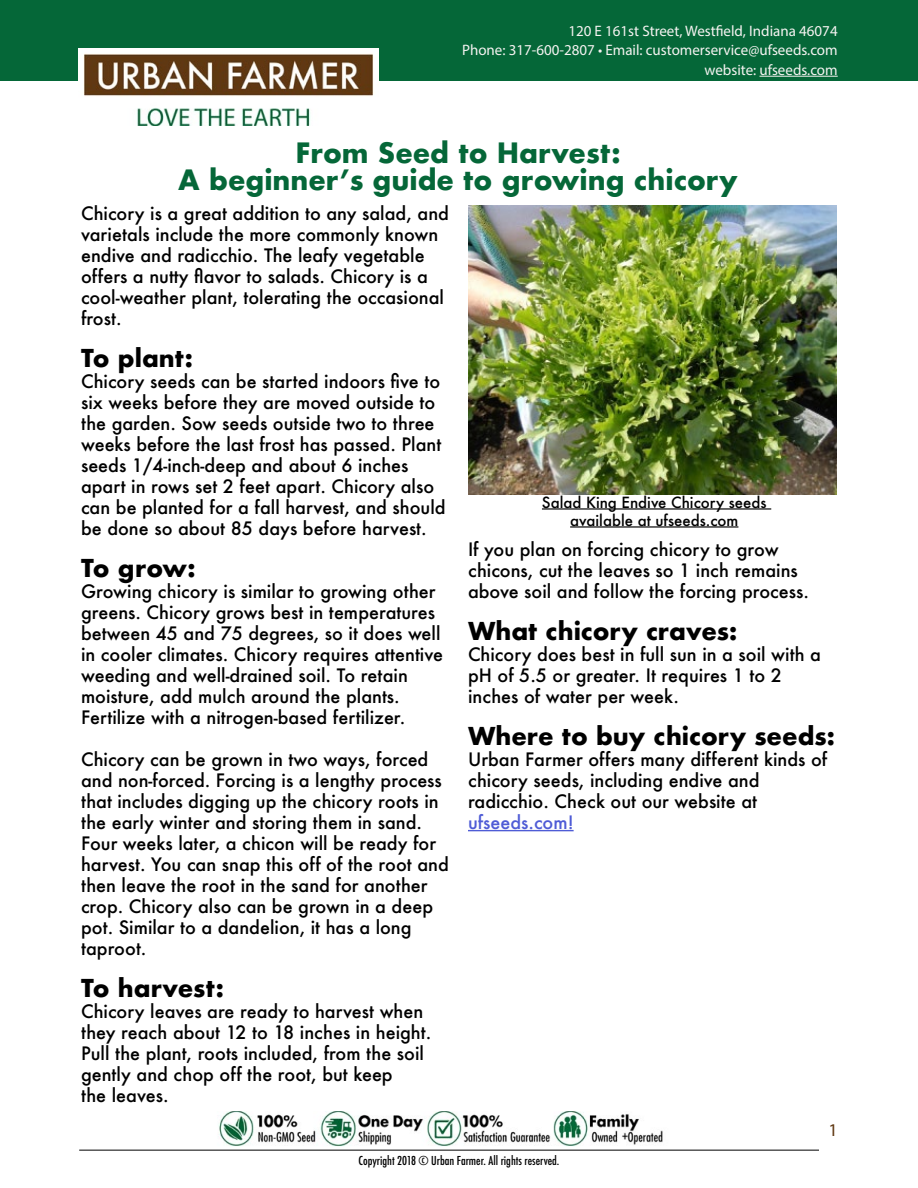
<style>
.page{position:relative;width:918px;height:1188px;background:#fff}
.page>*{position:absolute;margin:0;border:0;box-sizing:border-box;transform-origin:0 0}
.t1{font:700 27.3px/27px "Futura";color:#056738;text-align:center}
.t2{font:700 24px "Futura";color:#000}
.t3{font:500 18px/21px "Futura";color:#000}
.t4{font:500 18px "Futura";color:#4f5cd6}
.t5{font:18px "Myriad Pro";color:#603812}
.t6{font:15.15px/19.5px "Myriad Pro";color:#f5f3f1;text-align:right}
.t7{font:500 15px/18px "Futura";color:#000;text-align:center}
.t8{font:500 condensed 12px "Futura";color:#000}
</style>
<div class="page">
<hr style="left:79px;top:1150px;width:740px;height:1px;background:#000">
<img style="left:468px;top:206px;width:369px;height:288px">
<div style="left:0;top:0;width:918px;height:81px;background:#056738"></div>
<hr style="left:760px;top:76px;width:78px;height:1px;background:#f5f3f1">
<img style="left:218px;top:1111px;width:445px;height:36px">
<hr style="left:542px;top:508px;width:229px;height:2px;background:#000">
<hr style="left:570px;top:526px;width:168px;height:2px;background:#000">
<hr style="left:468px;top:830px;width:106px;height:1px;background:#4f5cd6">
<img style="left:79px;top:48px;width:300px;height:77px">
<p class="t6" style="left:462px;top:21px;width:377px">120 E 161st Street, Westfield, Indiana 46074<br>Phone: 317-600-2807 • Email: customerservice@ufseeds.com website: ufseeds.com</p>
<h1 class="t1" style="left:178px;top:139px;width:561px">From Seed to Harvest:<br>A beginner’s guide to growing chicory</h1>
<p class="t3" style="left:81px;top:202px;width:369px">Chicory is a great addition to any salad, and varietals include the more commonly known endive and radicchio. The leafy vegetable offers a nutty flavor to salads. Chicory is a cool-weather plant, tolerating the occasional frost.</p>
<h2 class="t2" style="left:81px;top:340px;width:114px">To plant:</h2>
<p class="t3" style="left:81px;top:370px;width:366px">Chicory seeds can be started indoors five to six weeks before they are moved outside to the garden. Sow seeds outside two to three weeks before the last frost has passed. Plant seeds 1/4-inch-deep and about 6 inches apart in rows set 2 feet apart. Chicory also can be planted for a fall harvest, and should be done so about 85 days before harvest.</p>
<h2 class="t2" style="left:81px;top:550px;width:116px">To grow:</h2>
<p class="t3" style="left:81px;top:580px;width:364px">Growing chicory is similar to growing other greens. Chicory grows best in temperatures between 45 and 75 degrees, so it does well in cooler climates. Chicory requires attentive weeding and well-drained soil. To retain moisture, add mulch around the plants.<br>Fertilize with a nitrogen-based fertilizer.</p>
<p class="t3" style="left:81px;top:748px;width:369px">Chicory can be grown in two ways, forced and non-forced. Forcing is a lengthy process that includes digging up the chicory roots in the early winter and storing them in sand.<br>Four weeks later, a chicon will be ready for harvest. You can snap this off of the root and then leave the root in the sand for another crop. Chicory also can be grown in a deep pot. Similar to a dandelion, it has a long taproot.</p>
<h2 class="t2" style="left:81px;top:970px;width:144px">To harvest:</h2>
<p class="t3" style="left:81px;top:1000px;width:352px">Chicory leaves are ready to harvest when they reach about 12 to 18 inches in height.<br>Pull the plant, roots included, from the soil gently and chop off the root, but keep<br>the leaves.</p>
<p class="t7" style="left:542px;top:493px;width:226px">Salad King Endive Chicory seeds available at ufseeds.com</p>
<p class="t3" style="left:468px;top:538px;width:343px">If you plan on forcing chicory to grow chicons, cut the leaves so 1 inch remains above soil and follow the forcing process.</p>
<h2 class="t2" style="left:468px;top:613px;width:271px">What chicory craves:</h2>
<p class="t3" style="left:468px;top:643px;width:355px">Chicory does best in full sun in a soil with a pH of 5.5 or greater. It requires 1 to 2 inches of water per week.</p>
<h2 class="t2" style="left:468px;top:718px;width:368px">Where to buy chicory seeds:</h2>
<p class="t3" style="left:468px;top:748px;width:361px">Urban Farmer offers many different kinds of chicory seeds, including endive and radicchio. Check out our website at</p>
<p class="t4" style="left:468px;top:810px;width:107px">ufseeds.com!</p>
<p class="t5" style="left:828px;top:1119px;width:11px">1</p>
<p class="t8" style="left:359px;top:1153px;width:202px">Copyright 2018 © Urban Farmer. All rights reserved.</p>
</div>
